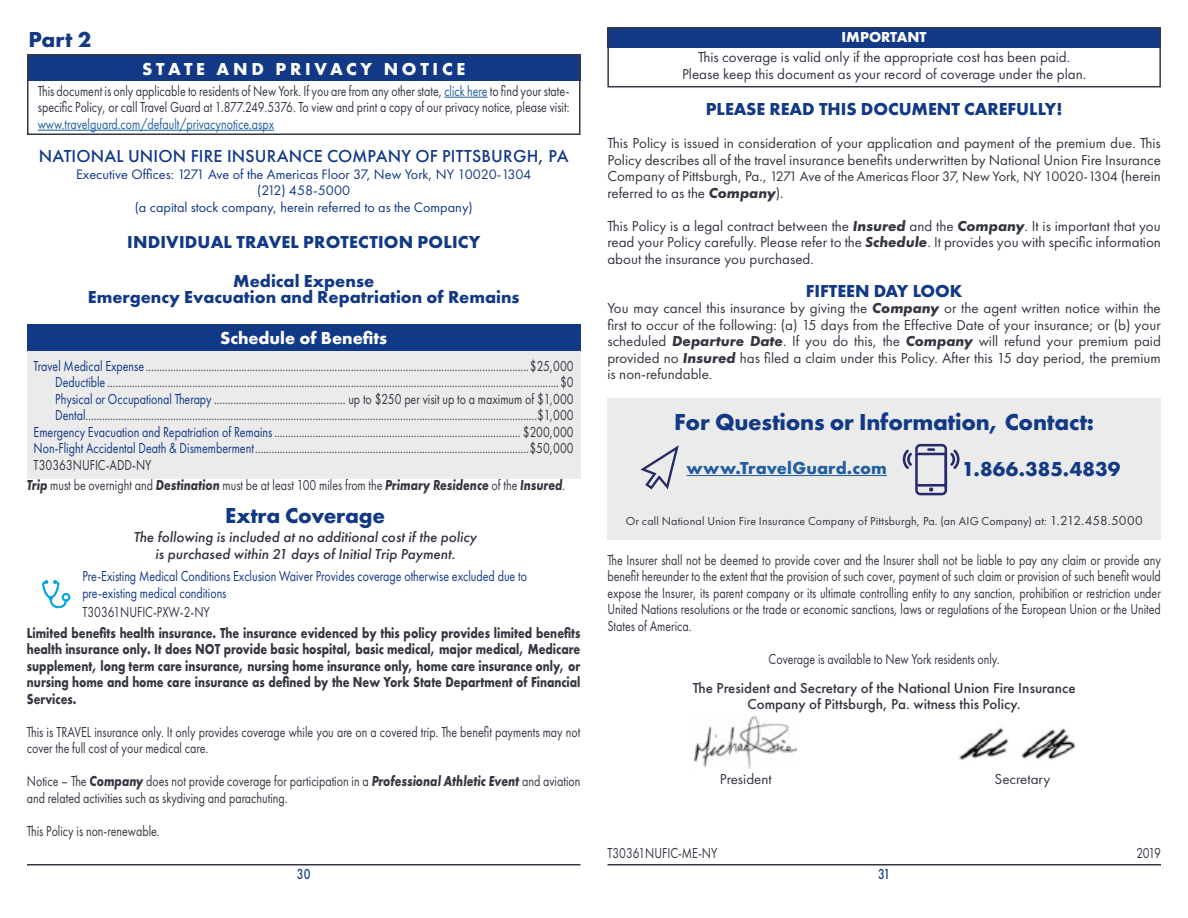
<style>
.page{position:relative;width:1188px;height:918px;background:#fff}
.page>*{position:absolute;margin:0;border:0;box-sizing:border-box;transform-origin:0 0}
.t1{font:700 24px "Futura PT";letter-spacing:-.01em;color:#123985}
.t2{font:700 22.5px "Futura PT";letter-spacing:-.01em;color:#123985}
.t3{font:700 21px "Futura PT";letter-spacing:.005em;color:#123985}
.t4{font:700 18px/16.5px "Futura PT";color:#123985;text-align:center}
.t5{font:500 18px "Futura PT";letter-spacing:.01em;color:#123985}
.t6{font:700 18px "Futura PT";letter-spacing:.21em;color:#fff}
.t7{font:700 18px "Futura PT";letter-spacing:.005em;color:#215e9e}
.t8{font:700 18px "Futura PT";color:#fff}
.t9{font:15px/16.5px "Futura PT";color:#343741;scale:.8 1}
.t10{font:15px/16.5px "Futura PT";color:#343741;text-align:justify}
.t11{font:700 15px/16.5px "Futura PT";color:#343741;text-align:justify;scale:.8 1}
.t12{font:15px/16.5px "Futura PT";color:#123985;scale:.8 1}
.t13{font:500 15px/16.5px "Futura PT";color:#343741;text-align:center}
.t14{font:italic 500 15px/16.5px "Futura PT";color:#343741;text-align:center}
.t15{font:15px "Futura PT";color:#215e9e;scale:.8 1}
.t16{font:700 15px "Futura PT";color:#fff}
.t17{font:500 15px "Futura PT";color:#123985;scale:.8 1}
.t18{font:14.25px/16.5px "Futura PT";color:#123985;text-align:center}
.t19{font:14.25px "Futura PT";color:#343741}
.t20{font:12px "Futura PT";letter-spacing:.015em;color:#343741}
.s1{color:#215e9e}
.s2{color:#123985}
.s3{font-weight:700;font-style:italic}
.s4{font-size:15px}
.s5{font-size:13.5px}
</style>
<div class="page">
<hr style="left:27px;top:864px;width:553px;height:2px;background:#343741">
<hr style="left:608px;top:864px;width:553px;height:2px;background:#343741">
<hr style="left:444px;top:97px;width:44px;height:1px;background:#215e9e">
<hr style="left:38px;top:130px;width:236px;height:1px;background:#215e9e">
<div style="left:27px;top:54px;width:553px;height:27px;background:#123985"></div>
<div style="left:27px;top:54px;width:553px;height:81px;border:2px solid #343741"></div>
<div style="left:607px;top:27px;width:554px;height:20px;background:#123985"></div>
<div style="left:607px;top:27px;width:554px;height:60px;border:2px solid #343741"></div>
<div style="left:27px;top:351px;width:553px;height:127px;background:#ebebec"></div>
<div style="left:27px;top:324px;width:553px;height:27px;background:#123985"></div>
<img style="left:695px;top:715px;width:102px;height:54px">
<img style="left:959px;top:727px;width:116px;height:33px">
<div style="left:607px;top:398px;width:554px;height:142px;background:#ebebec"></div>
<hr style="left:686px;top:475px;width:201px;height:1px;background:#215e9e">
<svg style="left:640px;top:445px;width:39px;height:44px"></svg>
<svg style="left:903px;top:444px;width:57px;height:51px"></svg>
<hr style="left:945px;top:452px;width:2px;height:37px;background:#252b6a">
<svg style="left:42px;top:580px;width:29px;height:28px"></svg>
<h2 class="t2" style="left:28px;top:25px;width:64px">Part 2</h2>
<p class="t6" style="left:142px;top:58px;width:325px">STATE AND PRIVACY NOTICE</p>
<p class="t9" style="left:38px;top:82px;width:666px">This document is only applicable to residents of New York. If you are from any other state, <span class="s1">click here</span> to find your state&shy;specific Policy, or call Travel Guard at 1.877.249.5376. To view and print a copy of our privacy notice, please visit:</p>
<p class="t15" style="left:38px;top:115px;width:297px">www.travelguard.com/default/privacynotice.aspx</p>
<p class="t5" style="left:39px;top:145px;width:531px">NATIONAL UNION FIRE INSURANCE COMPANY OF PITTSBURGH, PA</p>
<p class="t18" style="left:76px;top:166px;width:457px">Executive Offices: 1271 Ave of the Americas Floor 37, New York, NY 10020-1304 (212) 458-5000<br>(a capital stock company, herein referred to as the Company)</p>
<p class="t4" style="left:127px;top:233px;width:354px">INDIVIDUAL TRAVEL PROTECTION POLICY</p>
<p class="t4" style="left:88px;top:272px;width:433px">Medical Expense<br>Emergency Evacuation and Repatriation of Remains</p>
<p class="t8" style="left:220px;top:327px;width:169px">Schedule of Benefits</p>
<p class="t9" style="left:34px;top:358px;width:677px"><span class="s2">Travel Medical Expense</span> ............................................................................................................................................$25,000</p>
<p class="t9" style="left:55px;top:374px;width:650px"><span class="s2">Deductible</span> .....................................................................................................................................................................$0</p>
<p class="t9" style="left:55px;top:391px;width:649px"><span class="s2">Physical or Occupational Therapy</span> ................................................ up to $250 per visit up to a maximum of $1,000</p>
<p class="t9" style="left:55px;top:407px;width:650px"><span class="s2">Dental</span>.....................................................................................................................................................................$1,000</p>
<p class="t9" style="left:34px;top:424px;width:677px"><span class="s2">Emergency Evacuation and Repatriation of Remains</span> .......................................................................................... $200,000</p>
<p class="t9" style="left:34px;top:440px;width:677px"><span class="s2">Non-Flight Accidental Death &amp; Dismemberment</span>....................................................................................................$50,000</p>
<p class="t9" style="left:34px;top:457px;width:149px">T30363NUFIC-ADD-NY</p>
<p class="t9" style="left:27px;top:477px;width:675px"><span class="s3">Trip</span> must be overnight and <span class="s3">Destination</span> must be at least 100 miles from the <span class="s3">Primary Residence</span> of the <span class="s3">Insured</span>.</p>
<h2 class="t2" style="left:225px;top:501px;width:161px">Extra Coverage</h2>
<p class="t14" style="left:134px;top:529px;width:345px">The following is included at no additional cost if the policy is purchased within 21 days of Initial Trip Payment.</p>
<p class="t12" style="left:82px;top:568px;width:557px">Pre-Existing Medical Conditions Exclusion Waiver Provides coverage otherwise excluded due to pre-existing medical conditions</p>
<p class="t9" style="left:82px;top:604px;width:161px">T30361NUFIC-PXW-2-NY</p>
<p class="t11" style="left:27px;top:624px;width:693px">Limited benefits health insurance. The insurance evidenced by this policy provides limited benefits health insurance only. It does NOT provide basic hospital, basic medical, major medical, Medicare supplement, long term care insurance, nursing home insurance only, home care insurance only, or nursing home and home care insurance as defined by the New York State Department of Financial Services.</p>
<p class="t9" style="left:27px;top:724px;width:693px">This is TRAVEL insurance only. It only provides coverage while you are on a covered trip. The benefit payments may not cover the full cost of your medical care.</p>
<p class="t9" style="left:27px;top:773px;width:693px">Notice – The <span class="s3">Company</span> does not provide coverage for participation in a <span class="s3">Professional Athletic Event</span> and aviation and related activities such as skydiving and parachuting.</p>
<p class="t9" style="left:27px;top:823px;width:168px">This Policy is non-renewable.</p>
<p class="t16" style="left:842px;top:27px;width:87px">IMPORTANT</p>
<p class="t10" style="left:682px;top:49px;width:406px;text-align:center">This coverage is valid only if the appropriate cost has been paid.<br>Please keep this document as your record of coverage under the plan.</p>
<p class="t4" style="left:706px;top:100px;width:358px">PLEASE READ THIS DOCUMENT CAREFULLY!</p>
<p class="t10" style="left:607px;top:135px;width:555px">This Policy is issued in consideration of your application and payment of the premium due. This<br>Policy describes all of the travel insurance benefits underwritten by National Union Fire Insurance</p>
<p class="t19" style="left:607px;top:168px;width:555px"><span class="s4">Company of Pittsburgh, Pa.,</span> 1271 Ave of the Americas Floor 37, New York, NY 10020-1304 <span class="s4">(herein</span></p>
<p class="t10" style="left:607px;top:185px;width:178px">referred to as the <span class="s3">Company</span>).</p>
<p class="t10" style="left:607px;top:218px;width:555px">This Policy is a legal contract between the <span class="s3">Insured</span> and the <span class="s3">Company</span>. It is important that you read your Policy carefully. Please refer to the <span class="s3">Schedule</span>. It provides you with specific information about the insurance you purchased.</p>
<p class="t4" style="left:806px;top:282px;width:158px">FIFTEEN DAY LOOK</p>
<p class="t10" style="left:607px;top:300px;width:555px">You may cancel this insurance by giving the <span class="s3">Company</span> or the agent written notice within the first to occur of the following: (a) 15 days from the Effective Date of your insurance; or (b) your scheduled <span class="s3">Departure Date</span>. If you do this, the <span class="s3">Company</span> will refund your premium paid provided no <span class="s3">Insured</span> has filed a claim under this Policy. After this 15 day period, the premium is non-refundable.</p>
<h1 class="t1" style="left:674px;top:406px;width:421px">For Questions or Information, Contact:</h1>
<p class="t7" style="left:686px;top:456px;width:202px">www.TravelGuard.com</p>
<h3 class="t3" style="left:962px;top:456px;width:160px">1.866.385.4839</h3>
<p class="t20" style="left:626px;top:514px;width:518px">Or call National Union Fire Insurance Company of Pittsburgh, Pa. (an AIG Company) at: <span class="s5">1.212.458.5000</span></p>
<p class="t9" style="left:607px;top:551px;width:693px;text-align:justify">The Insurer shall not be deemed to provide cover and the Insurer shall not be liable to pay any claim or provide any benefit hereunder to the extent that the provision of such cover, payment of such claim or provision of such benefit would expose the Insurer, its parent company or its ultimate controlling entity to any sanction, prohibition or restriction under United Nations resolutions or the trade or economic sanctions, laws or regulations of the European Union or the United States of America.</p>
<p class="t9" style="left:769px;top:650px;width:290px">Coverage is available to New York residents only.</p>
<p class="t13" style="left:693px;top:680px;width:384px">The President and Secretary of the National Union Fire Insurance<br>Company of Pittsburgh, Pa. witness this Policy.</p>
<p class="t10" style="left:720px;top:770px;width:53px">President</p>
<p class="t10" style="left:995px;top:770px;width:57px">Secretary</p>
<p class="t9" style="left:607px;top:845px;width:139px">T30361NUFIC-ME-NY</p>
<p class="t9" style="left:1136px;top:845px;width:32px">2019</p>
<p class="t17" style="left:297px;top:865px;width:19px">30</p>
<p class="t17" style="left:878px;top:865px;width:16px">31</p>
</div>
